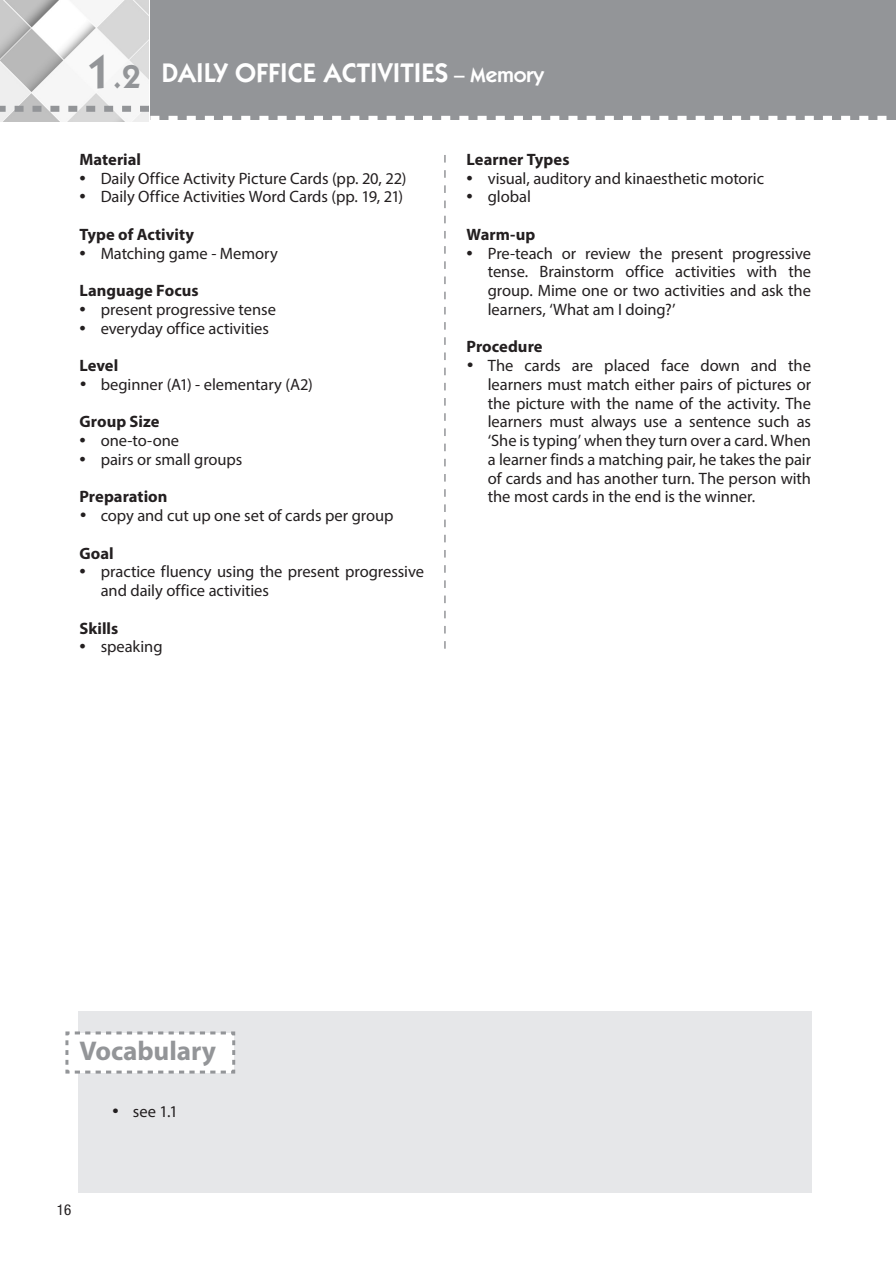
<style>
.page{position:relative;width:896px;height:1263px;background:#fff}
.page>*{position:absolute;margin:0;border:0;box-sizing:border-box;transform-origin:0 0}
.t1{font:600 48px "ITC Kabel Std";color:#939598}
.t2{font:600 33px "ITC Kabel Std";color:#939598}
.t3{font:700 27.15px "Myriad Pro";letter-spacing:-.005em;color:#939598}
.t4{font:600 27px "ITC Kabel Std";color:#fff}
.t5{font:16.5px/18.8px "Myriad Pro";letter-spacing:-.005em;color:#231f20;text-align:justify}
.Heading_1{font:700 16.5px "Myriad Pro";color:#231f20}
.t6{font:condensed 15px "Helvetica Neue LT Std";color:#231f20}
.s1{font-size:21px}
.s2{font-size:22.5px}
</style>
<div class="page">
<img style="left:0;top:0;width:149px;height:106px">
<div style="left:150px;top:0;width:746px;height:120px;background:#939598"></div>
<svg style="left:0;top:106px;width:886px;height:16px"></svg>
<svg style="left:444px;top:155px;width:2px;height:494px"></svg>
<div style="left:79px;top:1011px;width:733px;height:181px;background:#e6e7e9"></div>
<svg style="left:65px;top:1030px;width:171px;height:45px;background:#f4f4f4"></svg>
<svg style="left:0;top:0;width:5px;height:3px"></svg>
<p class="t1" style="left:86px;top:43px;width:28px">1</p>
<p class="t4" style="left:162px;top:57px;width:384px">DAILY OFFICE ACTIVITIES <span class="s1">– Memory</span></p>
<p class="t2" style="left:113px;top:57px;width:29px">.2</p>
<p class="Heading_1" style="left:79px;top:148px;width:63px">Material</p>
<p class="t5" style="left:79px;top:168px;width:328px"><span class="s2">•</span> Daily Office Activity Picture Cards (pp. 20, 22)</p>
<p class="t5" style="left:79px;top:187px;width:325px"><span class="s2">•</span> Daily Office Activities Word Cards (pp. 19, 21)</p>
<p class="Heading_1" style="left:79px;top:223px;width:116px">Type of Activity</p>
<p class="t5" style="left:79px;top:243px;width:200px"><span class="s2">•</span> Matching game - Memory</p>
<p class="Heading_1" style="left:79px;top:280px;width:121px">Language Focus</p>
<p class="t5" style="left:79px;top:300px;width:198px"><span class="s2">•</span> present progressive tense</p>
<p class="t5" style="left:79px;top:318px;width:191px"><span class="s2">•</span> everyday office activities</p>
<p class="Heading_1" style="left:79px;top:355px;width:40px">Level</p>
<p class="t5" style="left:79px;top:375px;width:235px">• beginner (A1) - elementary (A2)</p>
<p class="Heading_1" style="left:79px;top:411px;width:82px">Group Size</p>
<p class="t5" style="left:79px;top:431px;width:101px"><span class="s2">•</span> one-to-one</p>
<p class="t5" style="left:79px;top:450px;width:164px"><span class="s2">•</span> pairs or small groups</p>
<p class="Heading_1" style="left:79px;top:486px;width:90px">Preparation</p>
<p class="t5" style="left:79px;top:506px;width:315px">• copy and cut up one set of cards per group</p>
<p class="Heading_1" style="left:79px;top:542px;width:36px">Goal</p>
<p class="t5" style="left:101px;top:562px;width:325px;text-indent:-21px"><span class="s2">•</span> practice fluency using the present progressive and daily office activities</p>
<p class="Heading_1" style="left:79px;top:617px;width:40px">Skills</p>
<p class="t5" style="left:79px;top:637px;width:85px"><span class="s2">•</span> speaking</p>
<p class="Heading_1" style="left:466px;top:148px;width:104px">Learner Types</p>
<p class="t5" style="left:466px;top:168px;width:299px"><span class="s2">•</span> visual, auditory and kinaesthetic motoric</p>
<p class="t5" style="left:466px;top:187px;width:66px"><span class="s2">•</span> global</p>
<p class="Heading_1" style="left:466px;top:223px;width:70px">Warm-up</p>
<p class="t5" style="left:488px;top:243px;width:325px;text-indent:-21px"><span class="s2">•</span> Pre-teach or review the present progressive tense. Brainstorm office activities with the group. Mime one or two activities and ask the learners, ‘What am I doing?’</p>
<p class="Heading_1" style="left:466px;top:336px;width:78px">Procedure</p>
<p class="t5" style="left:488px;top:356px;width:325px;text-indent:-21px">• The cards are placed face down and the learners must match either pairs of pictures or the picture with the name of the activity. The learners must always use a sentence such as ‘She is typing’ when they turn over a card. When a learner finds a matching pair, he takes the pair of cards and has another turn. The person with the most cards in the end is the winner.</p>
<p class="t3" style="left:79px;top:1032px;width:138px">Vocabulary</p>
<p class="t5" style="left:112px;top:1102px;width:68px">• see 1.1</p>
<p class="t6" style="left:57px;top:1201px;width:16px">16</p>
</div>
